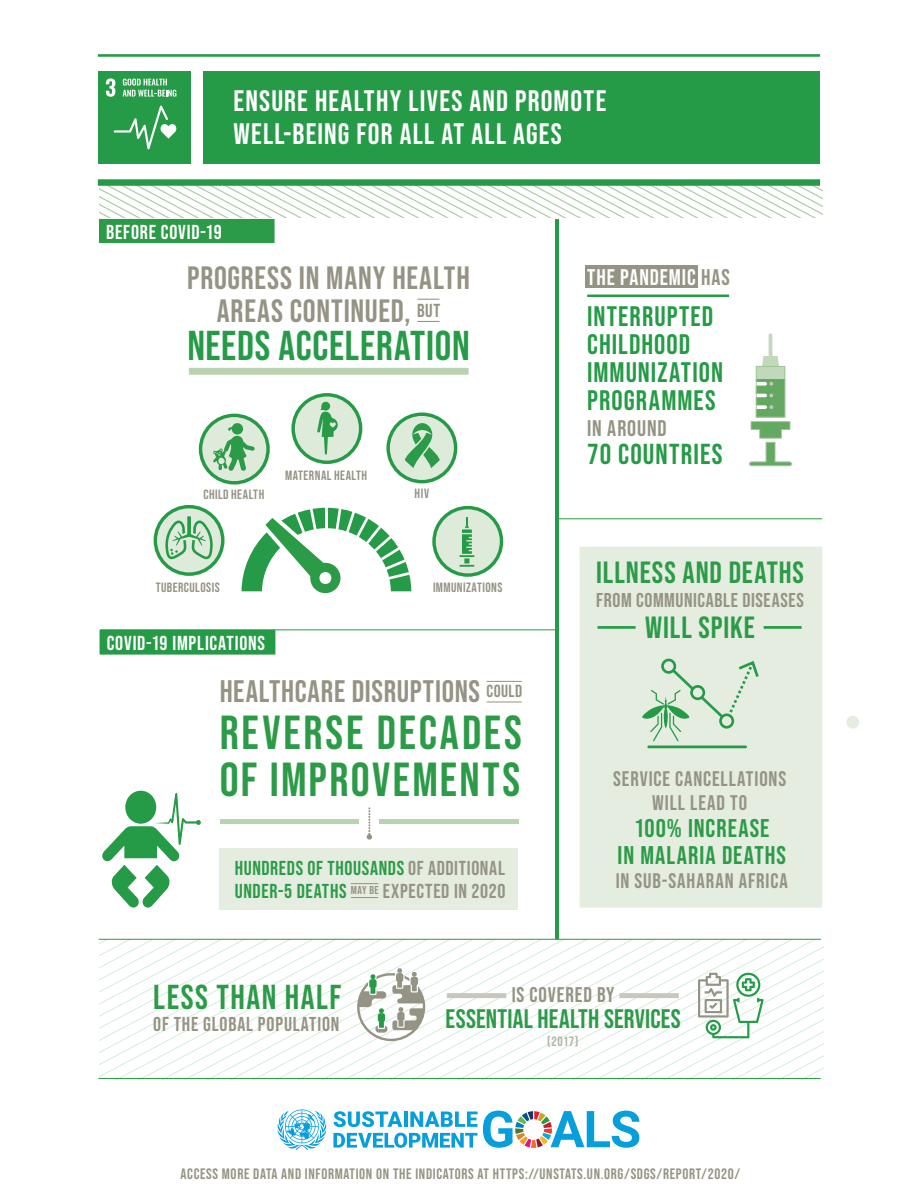
<style>
.page{position:relative;width:918px;height:1188px;background:#fff}
.page>*{position:absolute;margin:0;border:0;box-sizing:border-box;transform-origin:0 0}
.t1{font:47.55px/46.8px "Bebas Neue";letter-spacing:.055em;color:#2c9b48}
.t2{font:41.55px "Bebas Neue";letter-spacing:.02em;color:#269b47}
.t3{font:34.5px "Bebas Neue";letter-spacing:.045em;color:#2c9b48}
.t4{font:32.1px/32.1px "Bebas Neue";letter-spacing:.025em;color:#959384;text-align:center}
.t5{font:31.05px "Bebas Neue";letter-spacing:.02em;color:#959384}
.t6{font:30.6px "Bebas Neue";letter-spacing:.03em;color:#2c9b48}
.t7{font:29.4px/32.1px "Bebas Neue";letter-spacing:.04em;color:#fff}
.t8{font:28.8px "Bebas Neue";letter-spacing:.04em;color:#269b47}
.t9{font:28.05px/28px "Bebas Neue";letter-spacing:.035em;color:#269b47}
.t10{font:26.7px "Bebas Neue";letter-spacing:.01em;color:#2c9b48}
.t11{font:25.5px/27px "Bebas Neue";letter-spacing:.04em;color:#2c9b48;text-align:center}
.t12{font:22.5px "Bebas Neue";letter-spacing:.035em;color:#fff}
.t13{font:22.5px "Bebas Neue";letter-spacing:.035em;color:#959384}
.t14{font:21.15px "Bebas Neue";letter-spacing:.04em;color:#959384}
.t15{font:21px/24px "Bebas Neue";letter-spacing:.045em;color:#959384;text-align:center}
.t16{font:20.1px/22.4px "Bebas Neue";letter-spacing:.03em;color:#2c9b48}
.t17{font:20.1px "Bebas Neue";letter-spacing:.04em;color:#fff}
.t18{font:19.95px "Bebas Neue";letter-spacing:.035em;color:#959384}
.t19{font:15px "Bebas Neue";letter-spacing:.045em;color:#959384}
.t20{font:13.35px "Bebas Neue";letter-spacing:.035em;color:#959384}
.t21{font:13.35px "Bebas Neue";color:#b2b2a6}
.s1{font-size:18.75px}
.s2{color:#959384}
.s3{color:#269b47}
</style>
<div class="page">
<div style="left:580px;top:547px;width:242px;height:361px;background:#e4ede0"></div>
<div style="left:99px;top:71px;width:92px;height:93px;background:#269b47"></div>
<svg style="left:106px;top:78px;width:9px;height:19px"></svg>
<svg style="left:123px;top:79px;width:53px;height:18px"></svg>
<svg style="left:114px;top:106px;width:62px;height:43px"></svg>
<svg style="left:99px;top:185px;width:723px;height:33px"></svg>
<hr style="left:555px;top:219px;width:4px;height:720px;background:#269b47">
<div style="left:99px;top:219px;width:176px;height:24px;background:#2c9b48"></div>
<hr style="left:98px;top:1078px;width:723px;height:1px;background:#269b47">
<hr style="left:100px;top:629px;width:457px;height:1px;background:#269b47">
<hr style="left:557px;top:518px;width:265px;height:1px;background:#269b47">
<hr style="left:99px;top:939px;width:722px;height:1px;background:#269b47">
<div style="left:100px;top:630px;width:175px;height:25px;background:#269b47"></div>
<div style="left:98px;top:179px;width:722px;height:7px;background:#269b47"></div>
<hr style="left:98px;top:54px;width:722px;height:3px;background:#269b47">
<div style="left:203px;top:71px;width:617px;height:93px;background:#269b47"></div>
<svg style="left:154px;top:505px;width:71px;height:71px"></svg>
<svg style="left:386px;top:412px;width:71px;height:71px"></svg>
<svg style="left:199px;top:414px;width:71px;height:71px"></svg>
<svg style="left:291px;top:393px;width:71px;height:71px"></svg>
<div style="left:189px;top:368px;width:280px;height:7px;background:#b8d2b2"></div>
<svg style="left:417px;top:299px;width:22px;height:1px"></svg>
<svg style="left:417px;top:321px;width:22px;height:1px"></svg>
<div style="left:220px;top:848px;width:298px;height:61px;background:#e4ede0"></div>
<div style="left:125px;top:791px;width:31px;height:33px;background:#269b47;border-radius:50%"></div>
<svg style="left:102px;top:793px;width:99px;height:115px"></svg>
<hr style="left:487px;top:681px;width:35px;height:1px;background:#959384">
<hr style="left:487px;top:701px;width:35px;height:1px;background:#959384">
<svg style="left:351px;top:883px;width:27px;height:1px"></svg>
<svg style="left:351px;top:897px;width:27px;height:1px"></svg>
<hr style="left:220px;top:820px;width:299px;height:4px;background:#b8d2b2">
<div style="left:360px;top:814px;width:19px;height:19px;background:#fff"></div>
<svg style="left:367px;top:808px;width:5px;height:32px"></svg>
<div style="left:585px;top:266px;width:112px;height:22px;background:#959384"></div>
<div style="left:749px;top:462px;width:43px;height:4px;border:1px solid #9bc395;border-radius:2px"></div>
<svg style="left:751px;top:333px;width:39px;height:106px"></svg>
<hr style="left:587px;top:295px;width:142px;height:2px;background:#269b47">
<svg style="left:100px;top:940px;width:724px;height:139px"></svg>
<svg style="left:241px;top:505px;width:262px;height:89px"></svg>
<hr style="left:647px;top:746px;width:100px;height:2px;background:#269b47">
<svg style="left:642px;top:659px;width:117px;height:82px;background:#cde3cd"></svg>
<div style="left:846px;top:716px;width:13px;height:13px;background:#e4ede0;border-radius:50%"></div>
<hr style="left:598px;top:626px;width:38px;height:3px;background:#269b47">
<hr style="left:764px;top:626px;width:38px;height:3px;background:#269b47">
<svg style="left:333px;top:1111px;width:306px;height:37px"></svg>
<svg style="left:277px;top:1109px;width:50px;height:41px"></svg>
<h3 class="t7" style="left:234px;top:85px;width:374px">ENSURE HEALTHY LIVES AND PROMOTE<br>WELL-BEING FOR ALL AT ALL AGES</h3>
<h3 class="t17" style="left:106px;top:220px;width:117px">BEFORE COVID-19</h3>
<h3 class="t4" style="left:187px;top:262px;width:284px">PROGRESS IN MANY HEALTH<br>AREAS CONTINUED, <span class="s1">BUT</span></h3>
<h2 class="t2" style="left:187px;top:322px;width:284px">NEEDS ACCELERATION</h2>
<p class="t20" style="left:285px;top:468px;width:84px">MATERNAL HEALTH</p>
<p class="t20" style="left:204px;top:487px;width:62px">CHILD HEALTH</p>
<p class="t20" style="left:415px;top:486px;width:16px">HIV</p>
<p class="t20" style="left:156px;top:580px;width:66px">TUBERCULOSIS</p>
<h3 class="t17" style="left:107px;top:631px;width:160px">COVID-19 IMPLICATIONS</h3>
<p class="t20" style="left:433px;top:580px;width:71px">IMMUNIZATIONS</p>
<h3 class="t5" style="left:220px;top:674px;width:304px">HEALTHCARE DISRUPTIONS <sup>COULD</sup></h3>
<h1 class="t1" style="left:220px;top:709px;width:304px">REVERSE DECADES<br>OF IMPROVEMENTS</h1>
<h3 class="t16" style="left:235px;top:857px;width:272px">HUNDREDS OF THOUSANDS <span class="s2">OF ADDITIONAL<br></span>UNDER-5 DEATHS <sup>MAY</sup> <sup>BE</sup> <span class="s2">EXPECTED IN 2020</span></h3>
<h3 class="t12" style="left:587px;top:265px;width:144px">THE PANDEMIC <span class="s2">HAS</span></h3>
<h3 class="t9" style="left:587px;top:302px;width:137px">INTERRUPTED<br>CHILDHOOD<br>IMMUNIZATION<br>PROGRAMMES</h3>
<h3 class="t13" style="left:587px;top:415px;width:81px">IN AROUND</h3>
<h3 class="t8" style="left:587px;top:438px;width:137px">70 COUNTRIES</h3>
<h3 class="t6" style="left:596px;top:555px;width:209px">ILLNESS AND DEATHS</h3>
<h3 class="t18" style="left:596px;top:589px;width:209px">FROM COMMUNICABLE DISEASES</h3>
<h3 class="t6" style="left:645px;top:610px;width:111px">WIL<span class="s3">L</span> SPIKE</h3>
<h3 class="t15" style="left:613px;top:766px;width:174px">SERVICE CANCELLATIONS<br>WILL LEAD TO</h3>
<h3 class="t11" style="left:618px;top:814px;width:170px">100% INCREASE<br>IN MALARIA DEATHS</h3>
<h3 class="t15" style="left:616px;top:868px;width:174px">IN SUB-SAHARAN AFRICA</h3>
<h3 class="t3" style="left:153px;top:978px;width:190px">LESS THAN HALF</h3>
<h3 class="t18" style="left:153px;top:1012px;width:188px">OF THE GLOBAL POPULATION</h3>
<h3 class="t14" style="left:512px;top:982px;width:104px">IS COVERED BY</h3>
<h3 class="t10" style="left:446px;top:1004px;width:237px">ESSENTIAL HEALTH SERVICES</h3>
<p class="t21" style="left:547px;top:1034px;width:33px">(2017)</p>
<p class="t19" style="left:181px;top:1165px;width:561px">ACCESS MORE DATA AND INFORMATION ON THE INDICATORS AT HTTPS://UNSTATS.UN.ORG/SDGS/REPORT/2020/</p>
</div>
